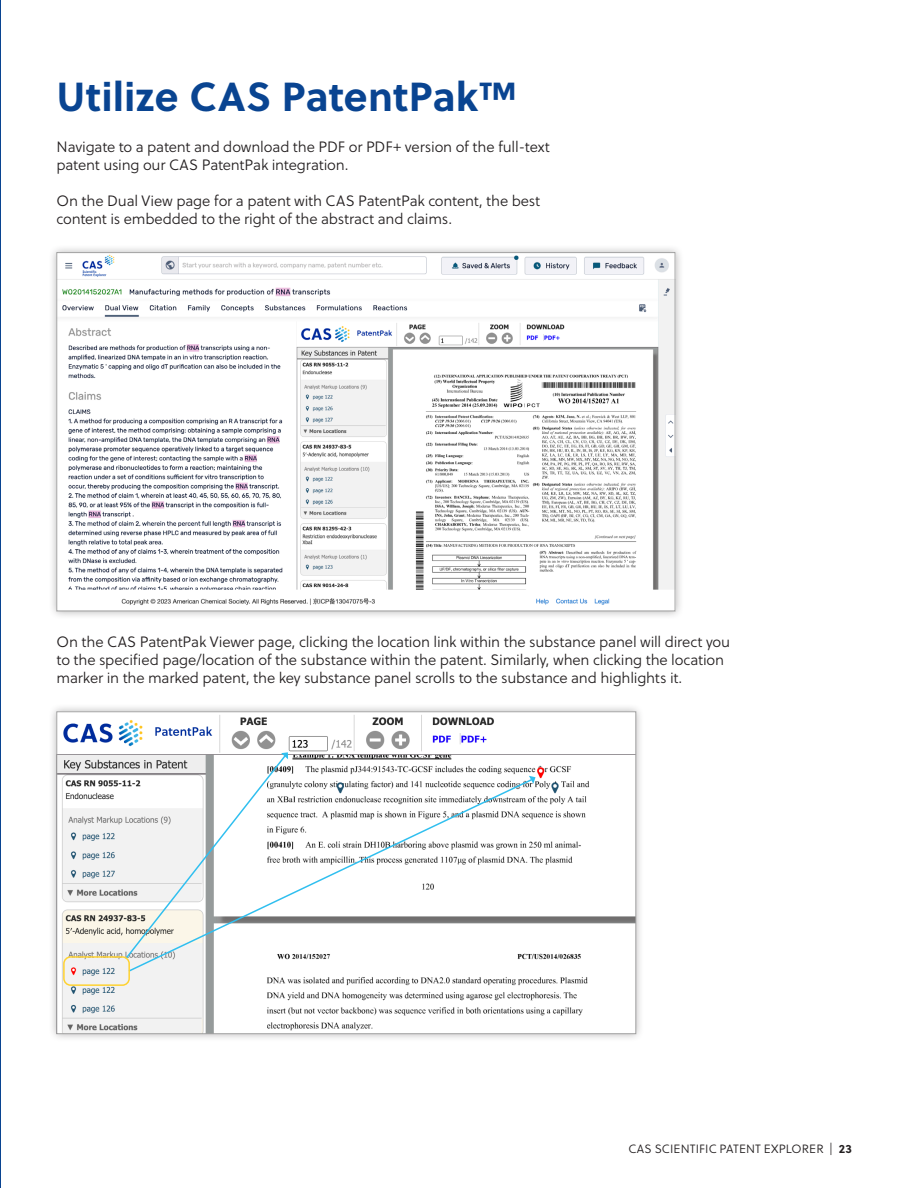
<style>
.page{position:relative;width:918px;height:1188px;background:#fff}
.page>*{position:absolute;margin:0;border:0;box-sizing:border-box;transform-origin:0 0}
.A_Header{font:700 40.5px "Soleil";color:#094491}
.idea_in_brief{font:15px/18px "Soleil Lt";letter-spacing:-.01em;color:#231f20}
.t1{font:12px "Soleil Lt";letter-spacing:.01em;color:#231f20}
.s1{font-family:"Soleil";font-weight:700}
</style>
<div class="page">
<hr style="left:0;top:0;width:1px;height:1188px;background:#094491">
<div style="left:48px;top:244px;width:636px;height:376px;background:#231f20;opacity:.35"></div>
<img style="left:59px;top:254px;width:614px;height:355px">
<div style="left:48px;top:703px;width:597px;height:340px;background:#231f20;opacity:.35"></div>
<img style="left:59px;top:714px;width:575px;height:318px">
<svg style="left:124px;top:752px;width:164px;height:209px"></svg>
<svg style="left:529px;top:776px;width:7px;height:8px"></svg>
<svg style="left:127px;top:778px;width:407px;height:195px"></svg>
<div style="left:63px;top:956px;width:67px;height:30px;border:2px solid #ffd231;border-radius:7px"></div>
<p class="A_Header" style="left:57px;top:66px;width:462px">Utilize CAS PatentPak™</p>
<p class="idea_in_brief" style="left:57px;top:137px;width:495px">Navigate to a patent and download the PDF or PDF+ version of the full-text patent using our CAS PatentPak integration.</p>
<p class="idea_in_brief" style="left:57px;top:191px;width:485px">On the Dual View page for a patent with CAS PatentPak content, the best content is embedded to the right of the abstract and claims.</p>
<p class="idea_in_brief" style="left:57px;top:633px;width:675px">On the CAS PatentPak Viewer page, clicking the location link within the substance panel will direct you to the specified page/location of the substance within the patent. Similarly, when clicking the location marker in the marked patent, the key substance panel scrolls to the substance and highlights it.</p>
<p class="t1" style="left:628px;top:1140px;width:225px">CAS SCIENTIFIC PATENT EXPLORER | <span class="s1">23</span></p>
</div>
